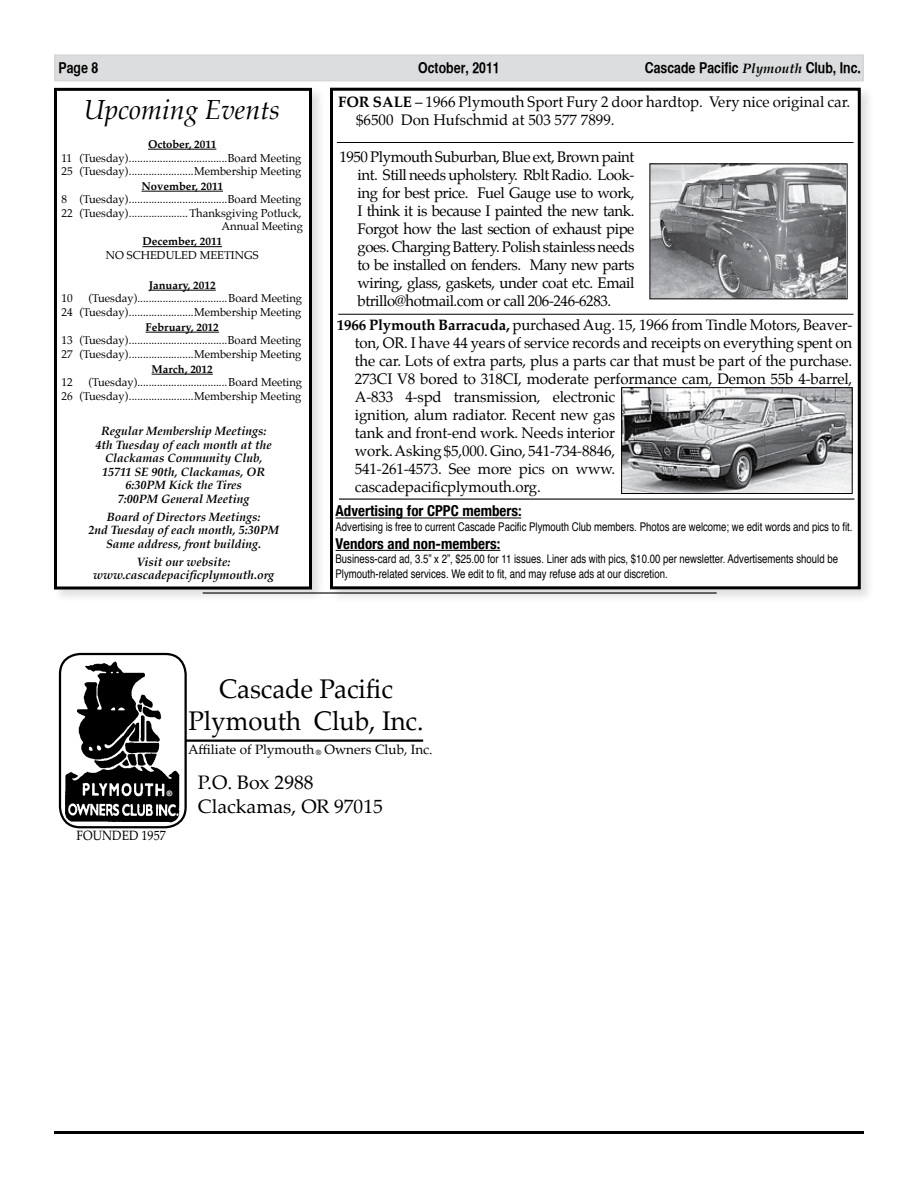
<style>
.page{position:relative;width:918px;height:1188px;background:#fff}
.page>*{position:absolute;margin:0;border:0;box-sizing:border-box;transform-origin:0 0}
.t1{font:27px/32.4px "Palatino Linotype";color:#000;text-align:center;scale:.95 1}
.t2{font:italic 27px "Palatino";color:#000}
.t3{font:19.5px/23.4px "Palatino Linotype";color:#000}
.t4{font:15px/18px "Palatino";letter-spacing:-.01em;color:#000}
.t5{font:15px "Helvetica CY Bold";color:#000}
.t6{font:700 condensed 15px "Helvetica Neue";color:#000}
.t7{font:13.5px "Palatino Linotype";color:#000}
.t8{font:13.5px "Palatino Linotype";color:#000;scale:.9 1}
.t9{font:12px/14.4px "Helvetica";color:#000;scale:.8 1}
.t10{font:italic 700 12px/13.5px "Palatino";color:#000;text-align:center}
.t11{font:11.25px/13.5px "Palatino";color:#000;text-align:right}
.t12{font:700 11.25px "Palatino";color:#000}
.t13{font:700 7.5px "Palatino Linotype";color:#000}
.t14{font:700 7.5px "Helvetica";color:#fff}
.s1{font-family:"Palatino";font-weight:700;font-style:italic;font-size:13.5px}
.s2{font-weight:700}
</style>
<div class="page">
<div style="left:52px;top:86px;width:274px;height:518px;background:#000;opacity:.13"></div>
<div style="left:56px;top:89px;width:254px;height:499px;background:#fff"></div>
<div style="left:54px;top:88px;width:258px;height:502px;border:3px solid #000"></div>
<div style="left:54px;top:54px;width:810px;height:27px;background:#dcddde"></div>
<hr style="left:54px;top:1131px;width:810px;height:3px;background:#000">
<hr style="left:185px;top:740px;width:238px;height:2px;background:#000">
<img style="left:62px;top:660px;width:121px;height:165px">
<div style="left:59px;top:653px;width:128px;height:175px;border:2px solid #000;border-radius:20px"></div>
<div style="left:166px;top:786px;width:11px;height:15px;background:#000;border-radius:50%"></div>
<div style="left:165px;top:785px;width:13px;height:17px;border:2px solid #000;border-radius:50%"></div>
<hr style="left:148px;top:149px;width:68px;height:1px;background:#000">
<hr style="left:142px;top:191px;width:81px;height:1px;background:#000">
<hr style="left:142px;top:246px;width:80px;height:1px;background:#000">
<hr style="left:149px;top:290px;width:67px;height:1px;background:#000">
<hr style="left:146px;top:332px;width:73px;height:1px;background:#000">
<hr style="left:152px;top:374px;width:61px;height:1px;background:#000">
<div style="left:328px;top:85px;width:547px;height:519px;background:#000;opacity:.13"></div>
<div style="left:332px;top:89px;width:527px;height:499px;background:#fff"></div>
<div style="left:330px;top:88px;width:531px;height:501px;border:3px solid #000"></div>
<hr style="left:336px;top:518px;width:185px;height:1px;background:#000">
<hr style="left:336px;top:550px;width:164px;height:1px;background:#000">
<hr style="left:339px;top:499px;width:516px;height:1px;background:#000">
<hr style="left:203px;top:592px;width:514px;height:2px;background:#000">
<img style="left:652px;top:166px;width:194px;height:131px">
<hr style="left:338px;top:314px;width:516px;height:1px;background:#000">
<img style="left:623px;top:389px;width:228px;height:103px">
<div style="left:621px;top:387px;width:232px;height:107px;border:1px solid #000"></div>
<hr style="left:337px;top:142px;width:517px;height:1px;background:#000">
<p class="t5" style="left:58px;top:59px;width:41px">Page 8</p>
<p class="t5" style="left:418px;top:59px;width:83px">October, 2011</p>
<p class="t5" style="left:645px;top:59px;width:218px">Cascade Pacific <span class="s1">Plymouth</span> Club, Inc.</p>
<h1 class="t2" style="left:84px;top:88px;width:198px">Upcoming Events</h1>
<p class="t12" style="left:148px;top:135px;width:70px">October, 2011</p>
<p class="t11" style="left:61px;top:151px;width:241px;text-align:left">11 (Tuesday)...................................Board Meeting<br>25 (Tuesday).......................Membership Meeting</p>
<p class="t12" style="left:141px;top:177px;width:83px">November, 2011</p>
<p class="t11" style="left:61px;top:193px;width:243px">8 (Tuesday)...................................Board Meeting<br>22 (Tuesday).....................Thanksgiving Potluck,<br>Annual Meeting</p>
<p class="t12" style="left:142px;top:232px;width:81px">December, 2011</p>
<p class="t11" style="left:106px;top:248px;width:154px">NO SCHEDULED MEETINGS</p>
<p class="t12" style="left:149px;top:276px;width:69px">January, 2012</p>
<p class="t11" style="left:61px;top:292px;width:13px">10</p>
<p class="t11" style="left:61px;top:292px;width:242px">(Tuesday)................................Board Meeting<br>24 (Tuesday).......................Membership Meeting</p>
<p class="t12" style="left:146px;top:318px;width:75px">February, 2012</p>
<p class="t11" style="left:61px;top:334px;width:241px;text-align:left">13 (Tuesday)...................................Board Meeting<br>27 (Tuesday).......................Membership Meeting</p>
<p class="t12" style="left:152px;top:360px;width:63px">March, 2012</p>
<p class="t11" style="left:61px;top:376px;width:13px">12</p>
<p class="t11" style="left:61px;top:376px;width:242px">(Tuesday)................................Board Meeting<br>26 (Tuesday).......................Membership Meeting</p>
<p class="t10" style="left:96px;top:424px;width:178px">Regular Membership Meetings:<br>4th Tuesday of each month at the<br>Clackamas Community Club,<br>15711 SE 90th, Clackamas, OR<br>6:30PM Kick the Tires<br>7:00PM General Meeting</p>
<p class="t10" style="left:88px;top:510px;width:192px">Board of Directors Meetings:<br>2nd Tuesday of each month, 5:30PM<br>Same address, front building.</p>
<p class="t10" style="left:93px;top:555px;width:183px">Visit our website: www.cascadepacificplymouth.org</p>
<p class="t4" style="left:356px;top:93px;width:496px;text-indent:-18px"><span class="s2">FOR SALE</span> – 1966 Plymouth Sport Fury 2 door hardtop. Very nice original car. $6500 Don Hufschmid at 503 577 7899.</p>
<p class="t4" style="left:357px;top:148px;width:279px;text-align:justify;text-indent:-18px">1950 Plymouth Suburban, Blue ext, Brown paint int. Still needs upholstery. Rblt Radio. Look&shy;ing for best price. Fuel Gauge use to work, I think it is because I painted the new tank.<br>Forgot how the last section of exhaust pipe goes. Charging Battery. Polish stainless needs to be installed on fenders. Many new parts wiring, glass, gaskets, under coat etc. Email btrillo@hotmail.com or call 206-246-6283.</p>
<p class="t4" style="left:355px;top:316px;width:499px;text-indent:-18px"><span class="s2">1966 Plymouth Barracuda,</span> purchased Aug. 15, 1966 from Tindle Motors, Beaver&shy;ton, OR. I have 44 years of service records and receipts on everything spent on the car. Lots of extra parts, plus a parts car that must be part of the purchase.<br>273CI V8 bored to 318CI, moderate performance cam, Demon 55b 4-barrel, A-833 4-spd transmission, electronic<br>ignition, alum radiator. Recent new gas<br>tank and front-end work. Needs interior<br>work. Asking $5,000. Gino, 541-734-8846,<br>541-261-4573. See more pics on www.<br>cascadepacificplymouth.org.</p>
<p class="t6" style="left:336px;top:502px;width:188px">Advertising for CPPC members:</p>
<p class="t9" style="left:336px;top:520px;width:648px">Advertising is free to current Cascade Pacific Plymouth Club members. Photos are welcome; we edit words and pics to fit.</p>
<p class="t6" style="left:336px;top:534px;width:166px">Vendors and non-members:</p>
<p class="t9" style="left:336px;top:552px;width:630px">Business-card ad, 3.5” x 2”, $25.00 for 11 issues. Liner ads with pics, $10.00 per newsletter. Advertisements should be<br>Plymouth-related services. We edit to fit, and may refuse ads at our discretion.</p>
<p class="t14" style="left:167px;top:788px;width:7px">®</p>
<p class="t8" style="left:76px;top:826px;width:101px">FOUNDED 1957</p>
<h1 class="t1" style="left:188px;top:671px;width:249px">Cascade Pacific<br>Plymouth Club, Inc.</h1>
<p class="t7" style="left:188px;top:739px;width:246px">Affiliate of Plymouth Owners Club, Inc.</p>
<h2 class="t3" style="left:198px;top:770px;width:187px">P.O. Box 2988<br>Clackamas, OR 97015</h2>
<p class="t13" style="left:316px;top:748px;width:7px">®</p>
</div>
